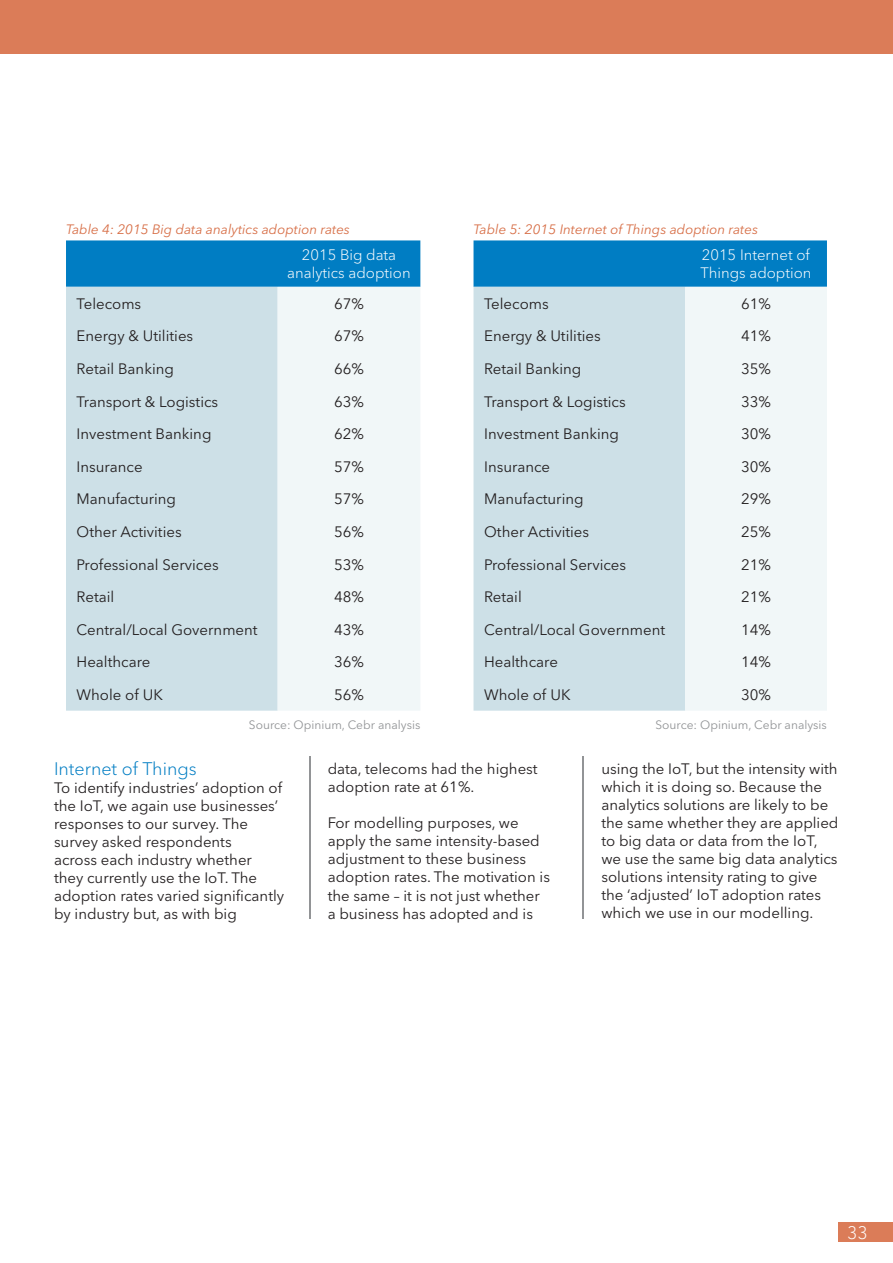
<style>
.page{position:relative;width:893px;height:1263px;background:#fff}
.page>*{position:absolute;margin:0;border:0;box-sizing:border-box;transform-origin:0 0}
.t1{font:300 18px "Avenir Next W1 G";color:#007dc3}
.t2{font:300 18px "Avenir Next W1 G";color:#fff}
.t3{font:15px/18px "Avenir Next W1 G";color:#231f20}
.t4{font:300 15px/18px "Avenir Next W1 G";color:#fff;text-align:center}
.t5{font:italic 13.5px "Avenir Next W1 G";color:#d76e46}
.t6{font:12px "Avenir Next W1 G";color:#929496}
</style>
<div class="page">
<div style="left:839px;top:1222px;width:54px;height:20px;background:#db7c58"></div>
<div style="left:0;top:0;width:893px;height:53px;background:#db7c58"></div>
<hr style="left:310px;top:756px;width:1px;height:162px;background:#929496">
<hr style="left:582px;top:756px;width:1px;height:162px;background:#929496">
<div style="left:66px;top:240px;width:354px;height:47px;background:#007dc3"></div>
<div style="left:66px;top:287px;width:212px;height:424px;background:#cde0e7"></div>
<div style="left:278px;top:287px;width:142px;height:423px;background:#f1f7f8"></div>
<div style="left:473px;top:240px;width:354px;height:47px;background:#007dc3"></div>
<div style="left:473px;top:287px;width:212px;height:424px;background:#cde0e7"></div>
<div style="left:685px;top:287px;width:142px;height:424px;background:#f1f7f8"></div>
<p class="t5" style="left:66px;top:222px;width:285px">Table 4: 2015 Big data analytics adoption rates</p>
<p class="t4" style="left:287px;top:246px;width:125px">2015 Big data analytics adoption</p>
<p class="t3" style="left:77px;top:295px;width:66px">Telecoms</p>
<p class="t3" style="left:334px;top:295px;width:31px">67%</p>
<p class="t3" style="left:77px;top:327px;width:118px">Energy &amp; Utilities</p>
<p class="t3" style="left:334px;top:327px;width:31px">67%</p>
<p class="t3" style="left:77px;top:360px;width:99px">Retail Banking</p>
<p class="t3" style="left:334px;top:360px;width:31px">66%</p>
<p class="t3" style="left:77px;top:392px;width:143px">Transport &amp; Logistics</p>
<p class="t3" style="left:334px;top:392px;width:31px">63%</p>
<p class="t3" style="left:77px;top:425px;width:136px">Investment Banking</p>
<p class="t3" style="left:334px;top:425px;width:31px">62%</p>
<p class="t3" style="left:77px;top:458px;width:68px">Insurance</p>
<p class="t3" style="left:334px;top:458px;width:31px">57%</p>
<p class="t3" style="left:77px;top:490px;width:101px">Manufacturing</p>
<p class="t3" style="left:334px;top:490px;width:31px">57%</p>
<p class="t3" style="left:77px;top:523px;width:107px">Other Activities</p>
<p class="t3" style="left:334px;top:523px;width:31px">56%</p>
<p class="t3" style="left:77px;top:555px;width:144px">Professional Services</p>
<p class="t3" style="left:334px;top:555px;width:31px">53%</p>
<p class="t3" style="left:77px;top:588px;width:39px">Retail</p>
<p class="t3" style="left:334px;top:588px;width:31px">48%</p>
<p class="t3" style="left:77px;top:620px;width:182px">Central/Local Government</p>
<p class="t3" style="left:334px;top:620px;width:31px">43%</p>
<p class="t3" style="left:77px;top:653px;width:75px">Healthcare</p>
<p class="t3" style="left:334px;top:653px;width:31px">36%</p>
<p class="t3" style="left:77px;top:686px;width:88px">Whole of UK</p>
<p class="t3" style="left:334px;top:686px;width:31px">56%</p>
<p class="t6" style="left:249px;top:717px;width:173px">Source: Opinium, Cebr analysis</p>
<p class="t5" style="left:473px;top:222px;width:286px">Table 5: 2015 Internet of Things adoption rates</p>
<p class="t4" style="left:700px;top:246px;width:113px;text-align:left">2015 Internet of<br>Things adoption</p>
<p class="t3" style="left:484px;top:295px;width:66px">Telecoms</p>
<p class="t3" style="left:741px;top:295px;width:31px">61%</p>
<p class="t3" style="left:484px;top:327px;width:118px">Energy &amp; Utilities</p>
<p class="t3" style="left:741px;top:327px;width:31px">41%</p>
<p class="t3" style="left:484px;top:360px;width:99px">Retail Banking</p>
<p class="t3" style="left:741px;top:360px;width:31px">35%</p>
<p class="t3" style="left:484px;top:392px;width:143px">Transport &amp; Logistics</p>
<p class="t3" style="left:741px;top:392px;width:31px">33%</p>
<p class="t3" style="left:484px;top:425px;width:136px">Investment Banking</p>
<p class="t3" style="left:741px;top:425px;width:31px">30%</p>
<p class="t3" style="left:484px;top:458px;width:68px">Insurance</p>
<p class="t3" style="left:741px;top:458px;width:31px">30%</p>
<p class="t3" style="left:484px;top:490px;width:101px">Manufacturing</p>
<p class="t3" style="left:741px;top:490px;width:31px">29%</p>
<p class="t3" style="left:484px;top:523px;width:107px">Other Activities</p>
<p class="t3" style="left:741px;top:523px;width:31px">25%</p>
<p class="t3" style="left:484px;top:555px;width:144px">Professional Services</p>
<p class="t3" style="left:741px;top:555px;width:31px">21%</p>
<p class="t3" style="left:484px;top:588px;width:39px">Retail</p>
<p class="t3" style="left:741px;top:588px;width:31px">21%</p>
<p class="t3" style="left:484px;top:620px;width:182px">Central/Local Government</p>
<p class="t3" style="left:741px;top:620px;width:31px">14%</p>
<p class="t3" style="left:484px;top:653px;width:75px">Healthcare</p>
<p class="t3" style="left:741px;top:653px;width:31px">14%</p>
<p class="t3" style="left:484px;top:686px;width:88px">Whole of UK</p>
<p class="t3" style="left:741px;top:686px;width:31px">30%</p>
<p class="t6" style="left:655px;top:717px;width:173px">Source: Opinium, Cebr analysis</p>
<p class="t1" style="left:54px;top:758px;width:144px">Internet of Things</p>
<p class="t3" style="left:54px;top:779px;width:232px">To identify industries’ adoption of the IoT, we again use businesses’ responses to our survey. The survey asked respondents<br>across each industry whether they currently use the IoT. The adoption rates varied significantly by industry but, as with big</p>
<p class="t3" style="left:328px;top:760px;width:212px">data, telecoms had the highest adoption rate at 61%.</p>
<p class="t3" style="left:328px;top:814px;width:224px">For modelling purposes, we apply the same intensity-based adjustment to these business adoption rates. The motivation is the same – it is not just whether a business has adopted and is</p>
<p class="t3" style="left:601px;top:760px;width:239px">using the IoT, but the intensity with which it is doing so. Because the analytics solutions are likely to be the same whether they are applied to big data or data from the IoT, we use the same big data analytics solutions intensity rating to give the ‘adjusted’ IoT adoption rates which we use in our modelling.</p>
<p class="t2" style="left:847px;top:1222px;width:22px">33</p>
</div>
